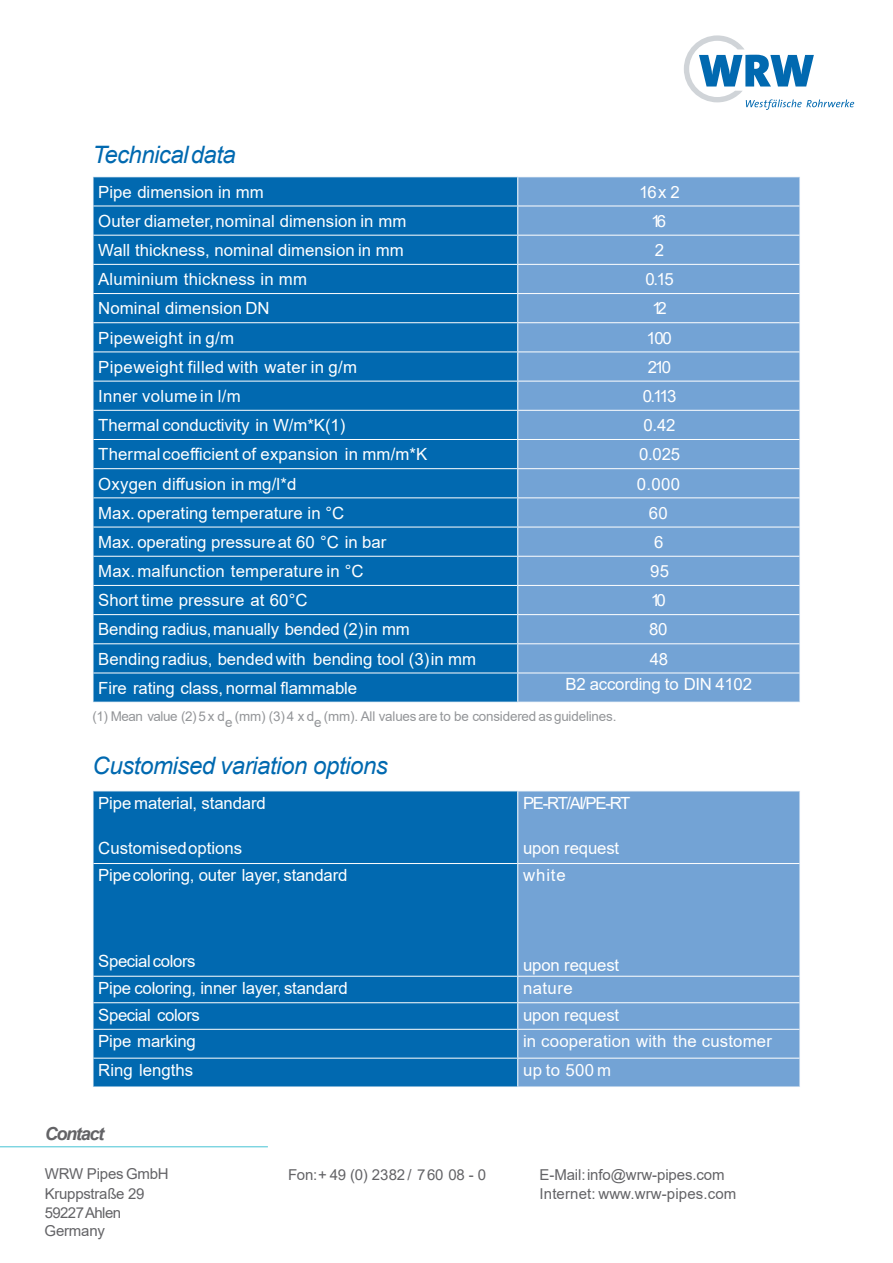
<style>
.page{position:relative;width:893px;height:1263px;background:#fff}
.page>*{position:absolute;margin:0;border:0;box-sizing:border-box;transform-origin:0 0}
.t1{font:italic 24px "Arial";letter-spacing:-.02em;color:#0169b0}
.t2{font:italic 700 18px "Arial";letter-spacing:-.07em;color:#636366}
.t3{font:16.8px "Arial";color:#fff}
.t4{font:16.8px "Arial";letter-spacing:.02em;color:#fff}
.t5{font:16.8px "Arial";letter-spacing:-.025em;color:#fff}
.t6{font:15px/19.5px "Arial";letter-spacing:-.015em;color:#636366}
.t7{font:15px/19.5px "Arial";letter-spacing:.01em;color:#636366}
.t8{font:13.35px "Arial";letter-spacing:-.015em;color:#939598}
</style>
<div class="page">
<svg style="left:684px;top:35px;width:170px;height:75px"></svg>
<hr style="left:0;top:1146px;width:268px;height:1px;background:#46c3d4">
<div style="left:93px;top:791px;width:424px;height:295px;background:#0169b0"></div>
<div style="left:518px;top:791px;width:281px;height:295px;background:#73a3d5"></div>
<svg style="left:517px;top:977px;width:1px;height:109px"></svg>
<svg style="left:799px;top:976px;width:1px;height:110px"></svg>
<hr style="left:93px;top:863px;width:425px;height:1px;background:#fff">
<hr style="left:518px;top:863px;width:281px;height:1px;background:#fff">
<hr style="left:93px;top:976px;width:425px;height:1px;background:#fff">
<hr style="left:518px;top:976px;width:281px;height:1px;background:#fff">
<hr style="left:93px;top:1002px;width:425px;height:1px;background:#fff">
<hr style="left:518px;top:1002px;width:281px;height:1px;background:#fff">
<hr style="left:93px;top:1029px;width:425px;height:1px;background:#fff">
<hr style="left:518px;top:1029px;width:281px;height:1px;background:#fff">
<hr style="left:93px;top:1058px;width:425px;height:1px;background:#fff">
<hr style="left:518px;top:1058px;width:281px;height:1px;background:#fff">
<svg style="left:93px;top:177px;width:424px;height:525px;background:#1273b5"></svg>
<div style="left:518px;top:177px;width:281px;height:525px;background:#73a3d5"></div>
<svg style="left:799px;top:177px;width:1px;height:87px"></svg>
<svg style="left:799px;top:294px;width:1px;height:145px"></svg>
<svg style="left:799px;top:469px;width:1px;height:116px"></svg>
<svg style="left:517px;top:177px;width:1px;height:525px"></svg>
<svg style="left:799px;top:615px;width:1px;height:87px"></svg>
<hr style="left:93px;top:205px;width:425px;height:1px;background:#fff">
<hr style="left:518px;top:205px;width:281px;height:1px;background:#fff">
<hr style="left:93px;top:235px;width:425px;height:1px;background:#fff">
<hr style="left:518px;top:235px;width:281px;height:1px;background:#fff">
<hr style="left:93px;top:264px;width:425px;height:1px;background:#fff">
<hr style="left:518px;top:264px;width:281px;height:1px;background:#fff">
<hr style="left:93px;top:293px;width:425px;height:1px;background:#fff">
<hr style="left:518px;top:293px;width:281px;height:1px;background:#fff">
<hr style="left:93px;top:322px;width:425px;height:1px;background:#fff">
<hr style="left:518px;top:322px;width:281px;height:1px;background:#fff">
<hr style="left:93px;top:351px;width:425px;height:1px;background:#fff">
<hr style="left:518px;top:351px;width:281px;height:1px;background:#fff">
<hr style="left:93px;top:381px;width:425px;height:1px;background:#fff">
<hr style="left:518px;top:381px;width:281px;height:1px;background:#fff">
<hr style="left:93px;top:410px;width:425px;height:1px;background:#fff">
<hr style="left:518px;top:410px;width:281px;height:1px;background:#fff">
<hr style="left:93px;top:439px;width:425px;height:1px;background:#fff">
<hr style="left:518px;top:439px;width:281px;height:1px;background:#fff">
<hr style="left:93px;top:468px;width:425px;height:1px;background:#fff">
<hr style="left:518px;top:468px;width:281px;height:1px;background:#fff">
<hr style="left:93px;top:497px;width:425px;height:1px;background:#fff">
<hr style="left:518px;top:497px;width:281px;height:1px;background:#fff">
<hr style="left:93px;top:527px;width:425px;height:1px;background:#fff">
<hr style="left:518px;top:527px;width:281px;height:1px;background:#fff">
<hr style="left:93px;top:556px;width:425px;height:1px;background:#fff">
<hr style="left:518px;top:556px;width:281px;height:1px;background:#fff">
<hr style="left:93px;top:585px;width:425px;height:1px;background:#fff">
<hr style="left:518px;top:585px;width:281px;height:1px;background:#fff">
<hr style="left:93px;top:614px;width:425px;height:1px;background:#fff">
<hr style="left:518px;top:614px;width:281px;height:1px;background:#fff">
<hr style="left:93px;top:643px;width:425px;height:1px;background:#fff">
<hr style="left:518px;top:643px;width:281px;height:1px;background:#fff">
<hr style="left:93px;top:672px;width:425px;height:1px;background:#fff">
<hr style="left:518px;top:672px;width:281px;height:1px;background:#fff">
<h1 class="t1" style="left:92px;top:145px;width:145px">Technicaldata</h1>
<p class="t3" style="left:98px;top:185px;width:167px">Pipe dimension in mm</p>
<p class="t3" style="left:639px;top:185px;width:42px">16x 2</p>
<p class="t3" style="left:98px;top:215px;width:310px">Outer diameter,nominal dimension in mm</p>
<p class="t3" style="left:651px;top:215px;width:16px">16</p>
<p class="t3" style="left:98px;top:244px;width:307px">Wall thickness, nominal dimension in mm</p>
<p class="t3" style="left:655px;top:244px;width:11px">2</p>
<p class="t3" style="left:98px;top:273px;width:210px">Aluminium thickness in mm</p>
<p class="t3" style="left:646px;top:273px;width:30px">0.15</p>
<p class="t3" style="left:98px;top:302px;width:173px">Nominal dimension DN</p>
<p class="t3" style="left:652px;top:302px;width:16px">12</p>
<p class="t3" style="left:98px;top:331px;width:137px">Pipeweight in g/m</p>
<p class="t3" style="left:646px;top:331px;width:27px">100</p>
<p class="t4" style="left:98px;top:360px;width:260px">Pipeweight filled with water in g/m</p>
<p class="t3" style="left:648px;top:360px;width:25px">210</p>
<p class="t3" style="left:98px;top:390px;width:144px">Inner volume in l/m</p>
<p class="t3" style="left:643px;top:390px;width:35px">0.113</p>
<p class="t3" style="left:98px;top:419px;width:249px">Thermal conductivity in W/m*K(1)</p>
<p class="t3" style="left:643px;top:419px;width:34px">0.42</p>
<p class="t3" style="left:98px;top:448px;width:331px">Thermalcoefficient of expansion in mm/m*K</p>
<p class="t3" style="left:639px;top:448px;width:42px">0.025</p>
<p class="t3" style="left:98px;top:477px;width:200px">Oxygen diffusion in mg/l*d</p>
<p class="t3" style="left:637px;top:477px;width:45px">0.000</p>
<p class="t3" style="left:98px;top:506px;width:248px">Max. operating temperature in °C</p>
<p class="t3" style="left:649px;top:506px;width:21px">60</p>
<p class="t3" style="left:98px;top:536px;width:290px">Max. operating pressureat 60 °C in bar</p>
<p class="t3" style="left:654px;top:536px;width:11px">6</p>
<p class="t3" style="left:98px;top:565px;width:267px">Max.malfunction temperature in °C</p>
<p class="t3" style="left:650px;top:565px;width:21px">95</p>
<p class="t3" style="left:98px;top:594px;width:211px">Short time pressure at 60°C</p>
<p class="t3" style="left:651px;top:594px;width:16px">10</p>
<p class="t3" style="left:98px;top:623px;width:313px">Bending radius,manually bended (2)in mm</p>
<p class="t3" style="left:649px;top:623px;width:20px">80</p>
<p class="t3" style="left:98px;top:652px;width:379px">Bending radius, bended with bending tool (3)in mm</p>
<p class="t3" style="left:650px;top:652px;width:20px">48</p>
<p class="t3" style="left:98px;top:681px;width:260px">Fire rating class, normal flammable</p>
<p class="t3" style="left:565px;top:678px;width:188px">B2 according to DIN 4102</p>
<p class="t8" style="left:92px;top:711px;width:525px">(1) Mean value (2) 5 x de (mm) (3) 4 x de (mm). All values are to be considered as guidelines.</p>
<h1 class="t1" style="left:92px;top:756px;width:297px">Customised variation options</h1>
<p class="t3" style="left:98px;top:796px;width:169px">Pipe material, standard</p>
<p class="t3" style="left:98px;top:841px;width:146px">Customisedoptions</p>
<p class="t3" style="left:98px;top:869px;width:251px">Pipecoloring, outer layer, standard</p>
<p class="t5" style="left:98px;top:955px;width:99px">Special colors</p>
<p class="t3" style="left:523px;top:796px;width:109px">PE-RT/Al/PE-RT</p>
<p class="t3" style="left:523px;top:841px;width:98px">upon request</p>
<p class="t3" style="left:523px;top:869px;width:44px">white</p>
<p class="t3" style="left:523px;top:959px;width:98px">upon request</p>
<p class="t3" style="left:98px;top:982px;width:251px">Pipe coloring, inner layer, standard</p>
<p class="t3" style="left:523px;top:982px;width:51px">nature</p>
<p class="t5" style="left:98px;top:1008px;width:103px">Special colors</p>
<p class="t3" style="left:523px;top:1008px;width:98px">upon request</p>
<p class="t3" style="left:98px;top:1035px;width:99px">Pipe marking</p>
<p class="t3" style="left:523px;top:1035px;width:250px">in cooperation with the customer</p>
<p class="t3" style="left:98px;top:1064px;width:96px">Ring lengths</p>
<p class="t3" style="left:523px;top:1064px;width:89px">up to 500 m</p>
<p class="t2" style="left:45px;top:1127px;width:61px">Contact</p>
<p class="t6" style="left:45px;top:1166px;width:126px">WRW Pipes GmbH<br>Kruppstraße 29<br>59227Ahlen</p>
<p class="t6" style="left:45px;top:1222px;width:62px">Germany</p>
<p class="t6" style="left:288px;top:1166px;width:200px">Fon:+ 49 (0) 2382 / 760 08 - 0</p>
<p class="t7" style="left:540px;top:1166px;width:198px">E-Mail:info@wrw-pipes.com<br>Internet: www.wrw-pipes.com</p>
</div>
